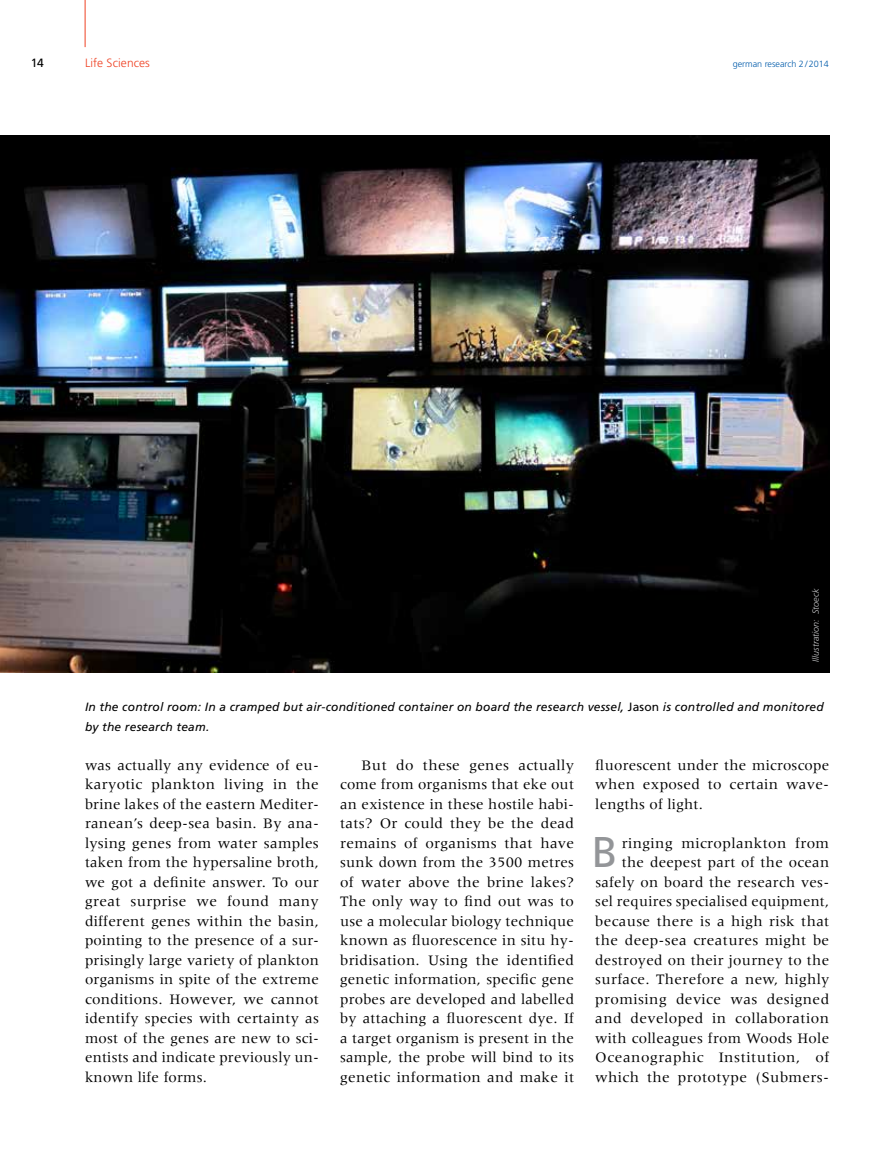
<style>
.page{position:relative;width:893px;height:1149px;background:#fff}
.page>*{position:absolute;margin:0;border:0;box-sizing:border-box;transform-origin:0 0}
.t1{font:42.9px "Frutiger LT Std";color:#939598}
.t2{font:15px/19.5px "Meridien LT Std";letter-spacing:.02em;color:#000;text-align:justify}
.t3{font:italic 12px/19.5px "Frutiger LT Std";letter-spacing:.015em;color:#000}
.t4{font:300 12px "Frutiger LT Std";letter-spacing:.005em;color:#ef4123}
.t5{font:12px "Frutiger LT Std";color:#000}
.t6{font:300 9px "Frutiger LT Std";color:#005baa}
.t7{font:italic 300 9px "Frutiger LT Std";color:#c7c8ca}
.s1{font-style:normal}
</style>
<div class="page">
<img style="left:0;top:135px;width:829px;height:537px">
<hr style="left:85px;top:0;width:1px;height:47px;background:#ef4123">
<p class="t4" style="left:85px;top:56px;width:66px">Life Sciences</p>
<p class="t5" style="left:31px;top:56px;width:14px">14</p>
<p class="t6" style="left:733px;top:59px;width:97px">german research 2/2014</p>
<p class="t7" style="left:810px;top:661px;width:75px;rotate:-90deg">Illustration: Stoeck</p>
<p class="t3" style="left:85px;top:697px;width:740px">In the control room: In a cramped but air-conditioned container on board the research vessel, <span class="s1">Jason</span> is controlled and monitored by the research team.</p>
<p class="t2" style="left:85px;top:754px;width:235px">was actually any evidence of eu&shy;karyotic plankton living in the brine lakes of the eastern Mediter&shy;ranean’s deep-sea basin. By ana&shy;lysing genes from water samples taken from the hypersaline broth, we got a definite answer. To our great surprise we found many different genes within the basin, pointing to the presence of a sur&shy;prisingly large variety of plankton organisms in spite of the extreme conditions. However, we cannot identify species with certainty as most of the genes are new to sci&shy;entists and indicate previously un&shy;known life forms.</p>
<p class="t2" style="left:340px;top:754px;width:235px;text-indent:21px">But do these genes actually come from organisms that eke out an existence in these hostile habi&shy;tats? Or could they be the dead remains of organisms that have sunk down from the 3500 metres of water above the brine lakes?<br>The only way to find out was to use a molecular biology technique known as fluorescence in situ hy&shy;bridisation. Using the identified genetic information, specific gene probes are developed and labelled by attaching a fluorescent dye. If a target organism is present in the sample, the probe will bind to its genetic information and make it</p>
<p class="t2" style="left:595px;top:754px;width:235px">fluorescent under the microscope when exposed to certain wave&shy;lengths of light.</p>
<p class="t2" style="left:595px;top:832px;width:236px;text-align:right">ringing microplankton from<br>the deepest part of the ocean safely on board the research ves&shy;sel requires specialised equipment, because there is a high risk that the deep-sea creatures might be destroyed on their journey to the surface. Therefore a new, highly promising device was designed and developed in collaboration with colleagues from Woods Hole<br>Oceanographic Institution, of which the prototype (Submers-</p>
<h1 class="t1" style="left:592px;top:826px;width:27px">B</h1>
</div>
